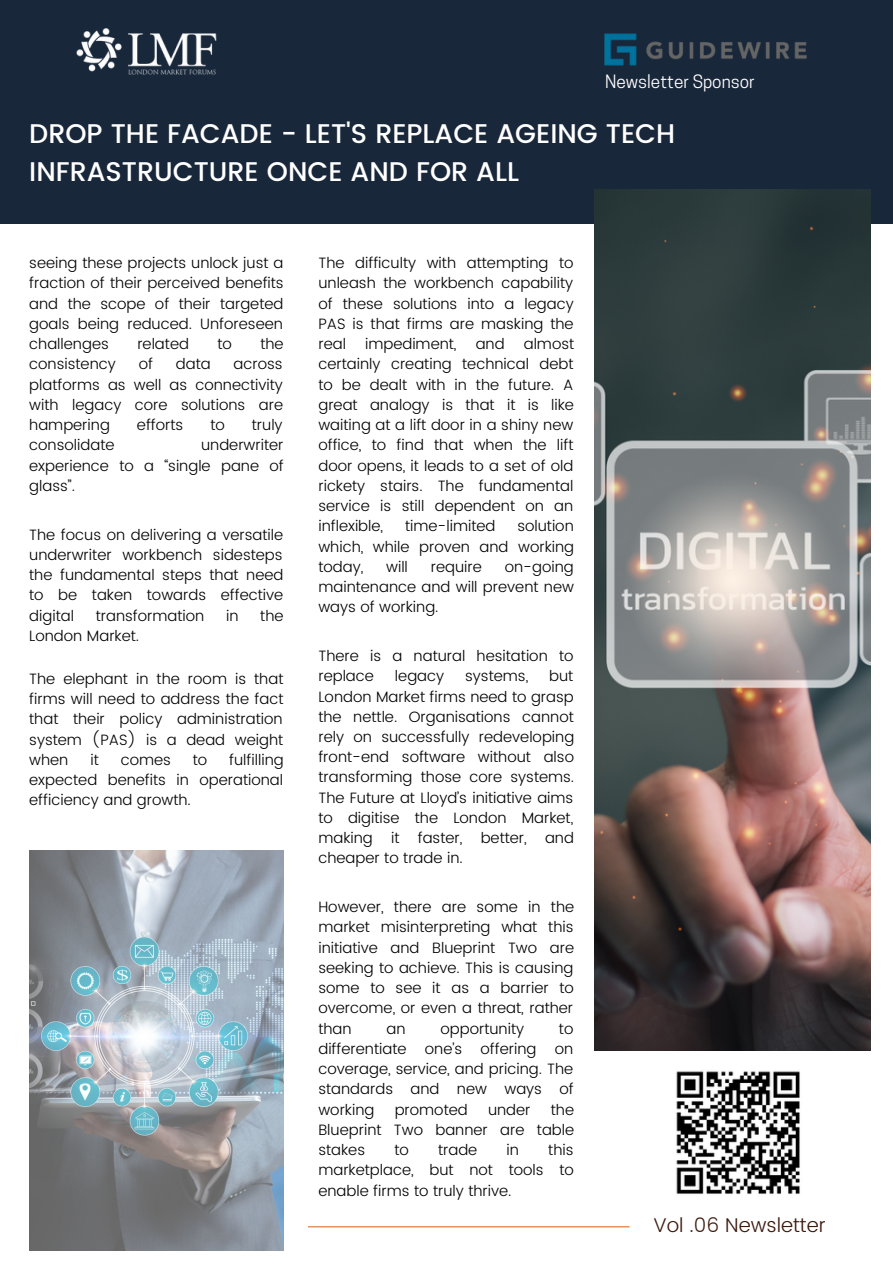
<style>
.page{position:relative;width:893px;height:1264px;background:#fff}
.page>*{position:absolute;margin:0;border:0;box-sizing:border-box;transform-origin:0 0}
.t1{font:500 27px/37px "Poppins";color:#fff}
.t2{font:300 19.95px "Poppins";color:#3c1a0c}
.t3{font:17.25px "Cooper Hewitt";color:#fff}
.t4{font:300 15px/20.2px "Poppins";color:#000;text-align:justify}
</style>
<div class="page">
<div style="left:0;top:0;width:892px;height:224px;background:#18273a"></div>
<img style="left:76px;top:28px;width:141px;height:47px">
<img style="left:604px;top:33px;width:203px;height:33px">
<img style="left:30px;top:851px;width:254px;height:399px">
<hr style="left:308px;top:1226px;width:321px;height:1px;background:#dd712b">
<img style="left:595px;top:189px;width:275px;height:861px">
<img style="left:676px;top:1071px;width:124px;height:123px">
<p class="t3" style="left:605px;top:75px;width:151px">Newsletter Sponsor</p>
<p class="t1" style="left:29px;top:116px;width:647px">DROP THE FACADE - LET'S REPLACE AGEING TECH<br>INFRASTRUCTURE ONCE AND FOR ALL</p>
<p class="t4" style="left:29px;top:253px;width:256px">seeing these projects unlock just a fraction of their perceived benefits and the scope of their targeted goals being reduced. Unforeseen challenges</p>
<p class="t4" style="left:137px;top:334px;width:53px">related</p>
<p class="t4" style="left:217px;top:334px;width:16px">to</p>
<p class="t4" style="left:260px;top:334px;width:25px">the</p>
<p class="t4" style="left:29px;top:354px;width:88px">consistency</p>
<p class="t4" style="left:139px;top:354px;width:16px">of</p>
<p class="t4" style="left:176px;top:354px;width:36px">data</p>
<p class="t4" style="left:29px;top:354px;width:255px;text-indent:204px">across platforms as well as connectivity with legacy core solutions are hampering</p>
<p class="t4" style="left:137px;top:415px;width:48px">efforts</p>
<p class="t4" style="left:210px;top:415px;width:16px">to</p>
<p class="t4" style="left:252px;top:415px;width:32px">truly</p>
<p class="t4" style="left:29px;top:435px;width:256px;text-indent:172px">underwriter experience to a “single pane of glass”.</p>
<p class="t4" style="left:29px;top:524px;width:256px">The focus on delivering a versatile underwriter workbench sidesteps the fundamental steps that need to be taken towards effective digital</p>
<p class="t4" style="left:29px;top:435px;width:87px">consolidate</p>
<p class="t4" style="left:96px;top:605px;width:110px">transformation</p>
<p class="t4" style="left:226px;top:605px;width:14px">in</p>
<p class="t4" style="left:260px;top:605px;width:25px">the</p>
<p class="t4" style="left:29px;top:625px;width:111px">London Market.</p>
<p class="t4" style="left:29px;top:668px;width:256px">The elephant in the room is that firms will need to address the fact that their policy administration system (PAS) is a dead weight when</p>
<p class="t4" style="left:29px;top:749px;width:256px;text-indent:200px">fulfilling expected benefits in operational efficiency and growth.</p>
<p class="t4" style="left:90px;top:749px;width:10px">it</p>
<p class="t4" style="left:121px;top:749px;width:52px">comes</p>
<p class="t4" style="left:193px;top:749px;width:16px">to</p>
<p class="t4" style="left:318px;top:253px;width:257px">The difficulty with attempting to unleash the workbench capability of these solutions into a legacy PAS is that firms are masking the real</p>
<p class="t4" style="left:365px;top:334px;width:93px">impediment,</p>
<p class="t4" style="left:475px;top:334px;width:30px">and</p>
<p class="t4" style="left:318px;top:334px;width:257px;text-indent:205px">almost certainly creating technical debt to be dealt with in the future. A great analogy is that it is like waiting at a lift door in a shiny new office, to find that when the lift door opens, it leads to a set of old rickety stairs. The fundamental service is still dependent on an inflexible,</p>
<p class="t4" style="left:318px;top:516px;width:257px;text-indent:199px">solution which, while proven and working today,</p>
<p class="t4" style="left:405px;top:516px;width:92px">time-limited</p>
<p class="t4" style="left:318px;top:556px;width:257px;text-indent:186px">on-going maintenance and will prevent new ways of working.</p>
<p class="t4" style="left:318px;top:645px;width:256px">There is a natural hesitation to replace</p>
<p class="t4" style="left:386px;top:556px;width:23px">will</p>
<p class="t4" style="left:431px;top:556px;width:53px">require</p>
<p class="t4" style="left:318px;top:666px;width:257px;text-indent:231px">but London Market firms need to grasp the nettle. Organisations cannot rely on successfully redeveloping front-end software without also transforming those core systems.<br>The Future at Lloyd’s initiative aims to digitise the London Market, making it faster, better, and cheaper to trade in.</p>
<p class="t4" style="left:318px;top:896px;width:257px">However, there are some in the market misinterpreting what this initiative and Blueprint Two are seeking to achieve. This is causing some to see it as a barrier to overcome, or even a threat, rather than</p>
<p class="t4" style="left:395px;top:666px;width:51px">legacy</p>
<p class="t4" style="left:465px;top:666px;width:65px">systems,</p>
<p class="t4" style="left:386px;top:1018px;width:21px">an</p>
<p class="t4" style="left:440px;top:1018px;width:85px">opportunity</p>
<p class="t4" style="left:318px;top:1018px;width:257px;text-indent:240px">to differentiate one’s offering on coverage, service, and pricing. The standards and new ways of working</p>
<p class="t4" style="left:318px;top:1099px;width:257px;text-indent:232px">the Blueprint Two banner are table stakes</p>
<p class="t4" style="left:394px;top:1099px;width:75px">promoted</p>
<p class="t4" style="left:488px;top:1099px;width:44px">under</p>
<p class="t4" style="left:318px;top:1139px;width:257px;text-indent:230px">this marketplace, but not tools to enable firms to truly thrive.</p>
<p class="t4" style="left:394px;top:1139px;width:16px">to</p>
<p class="t4" style="left:438px;top:1139px;width:41px">trade</p>
<p class="t4" style="left:506px;top:1139px;width:14px">in</p>
<p class="t2" style="left:653px;top:1213px;width:174px">Vol .06 Newsletter</p>
</div>
